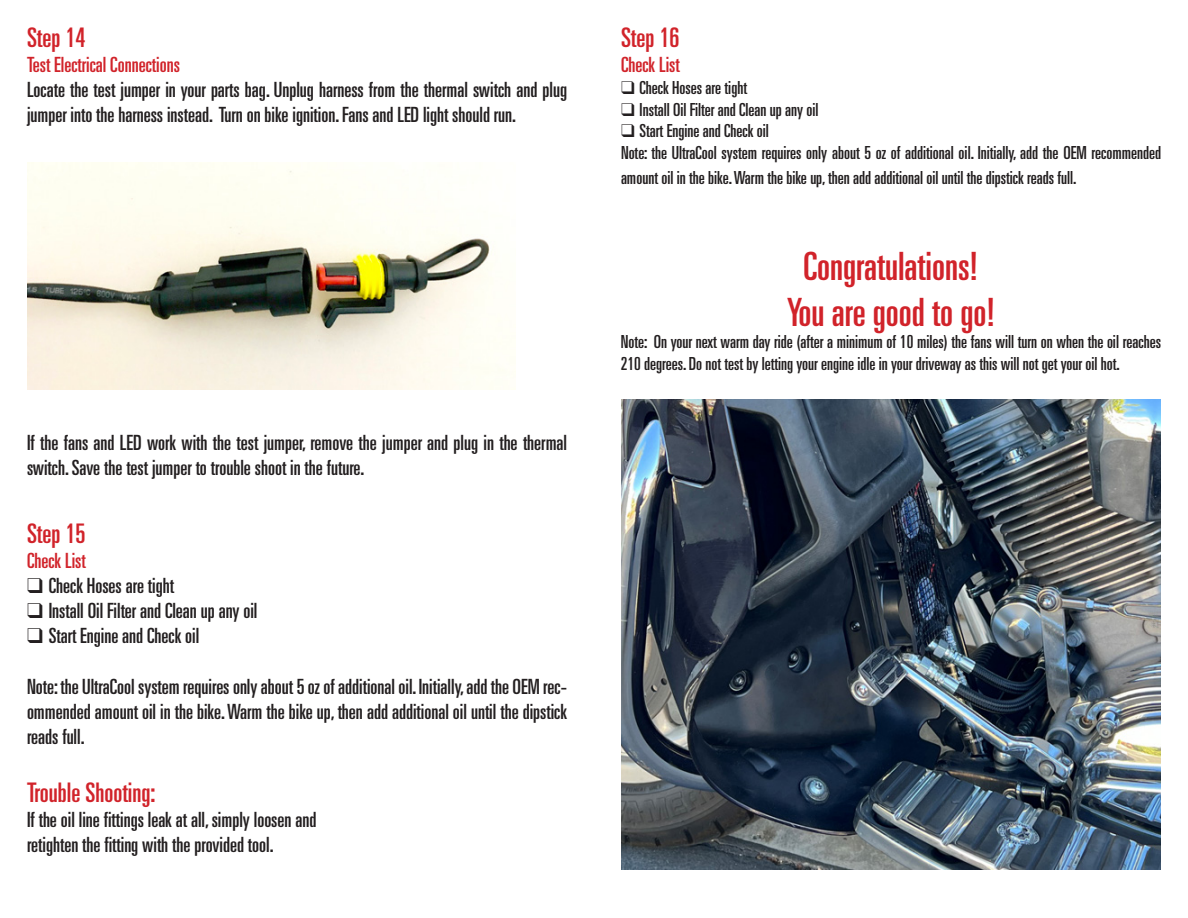
<style>
.page{position:relative;width:1188px;height:918px;background:#fff}
.page>*{position:absolute;margin:0;border:0;box-sizing:border-box;transform-origin:0 0}
.t1{font:ultra-condensed 39px "Univers LT Std";color:#d1232a}
.t2{font:ultra-condensed 27px "Univers LT Std";color:#d1232a}
.t3{font:ultra-condensed 21px/25.2px "Univers LT Std";color:#231f20}
.t4{font:ultra-condensed 21px "Univers LT Std";color:#d1232a}
.t5{font:ultra-condensed 18px/25.2px "Univers LT Std";color:#231f20}
</style>
<div class="page">
<img style="left:27px;top:162px;width:488px;height:227px">
<img style="left:621px;top:399px;width:540px;height:470px">
<p class="t2" style="left:27px;top:22px;width:60px">Step 14</p>
<p class="t4" style="left:27px;top:52px;width:154px">Test Electrical Connections</p>
<p class="t3" style="left:27px;top:77px;width:542px">Locate the test jumper in your parts bag. Unplug harness from the thermal switch and plug jumper into the harness instead. Turn on bike ignition. Fans and LED light should run.</p>
<p class="t3" style="left:27px;top:430px;width:542px">If the fans and LED work with the test jumper, remove the jumper and plug in the thermal switch. Save the test jumper to trouble shoot in the future.</p>
<p class="t2" style="left:27px;top:518px;width:60px">Step 15</p>
<p class="t4" style="left:27px;top:548px;width:60px">Check List</p>
<p class="t3" style="left:27px;top:573px;width:149px">❑ Check Hoses are tight</p>
<p class="t3" style="left:27px;top:598px;width:232px">❑ Install Oil Filter and Clean up any oil</p>
<p class="t3" style="left:27px;top:623px;width:174px">❑ Start Engine and Check oil</p>
<p class="t3" style="left:27px;top:674px;width:542px;text-align:justify">Note: the UltraCool system requires only about 5 oz of additional oil. Initially, add the OEM rec&shy;ommended amount oil in the bike. Warm the bike up, then add additional oil until the dipstick reads full.</p>
<p class="t2" style="left:27px;top:777px;width:130px">Trouble Shooting:</p>
<p class="t3" style="left:27px;top:807px;width:291px">If the oil line fittings leak at all, simply loosen and</p>
<p class="t3" style="left:27px;top:832px;width:248px">retighten the fitting with the provided tool.</p>
<p class="t2" style="left:621px;top:22px;width:60px">Step 16</p>
<p class="t4" style="left:621px;top:53px;width:60px">Check List</p>
<p class="t5" style="left:621px;top:75px;width:128px">❑ Check Hoses are tight</p>
<p class="t5" style="left:621px;top:97px;width:199px">❑ Install Oil Filter and Clean up any oil</p>
<p class="t5" style="left:621px;top:118px;width:149px">❑ Start Engine and Check oil</p>
<p class="t5" style="left:621px;top:140px;width:542px">Note: the UltraCool system requires only about 5 oz of additional oil. Initially, add the OEM recommended amount oil in the bike. Warm the bike up, then add additional oil until the dipstick reads full.</p>
<p class="t1" style="left:803px;top:244px;width:176px">Congratulations!</p>
<p class="t1" style="left:787px;top:290px;width:210px">You are good to go!</p>
<p class="t5" style="left:621px;top:331px;width:542px;line-height:21.6px">Note: On your next warm day ride (after a minimum of 10 miles) the fans will turn on when the oil reaches<br>210 degrees. Do not test by letting your engine idle in your driveway as this will not get your oil hot.</p>
</div>
